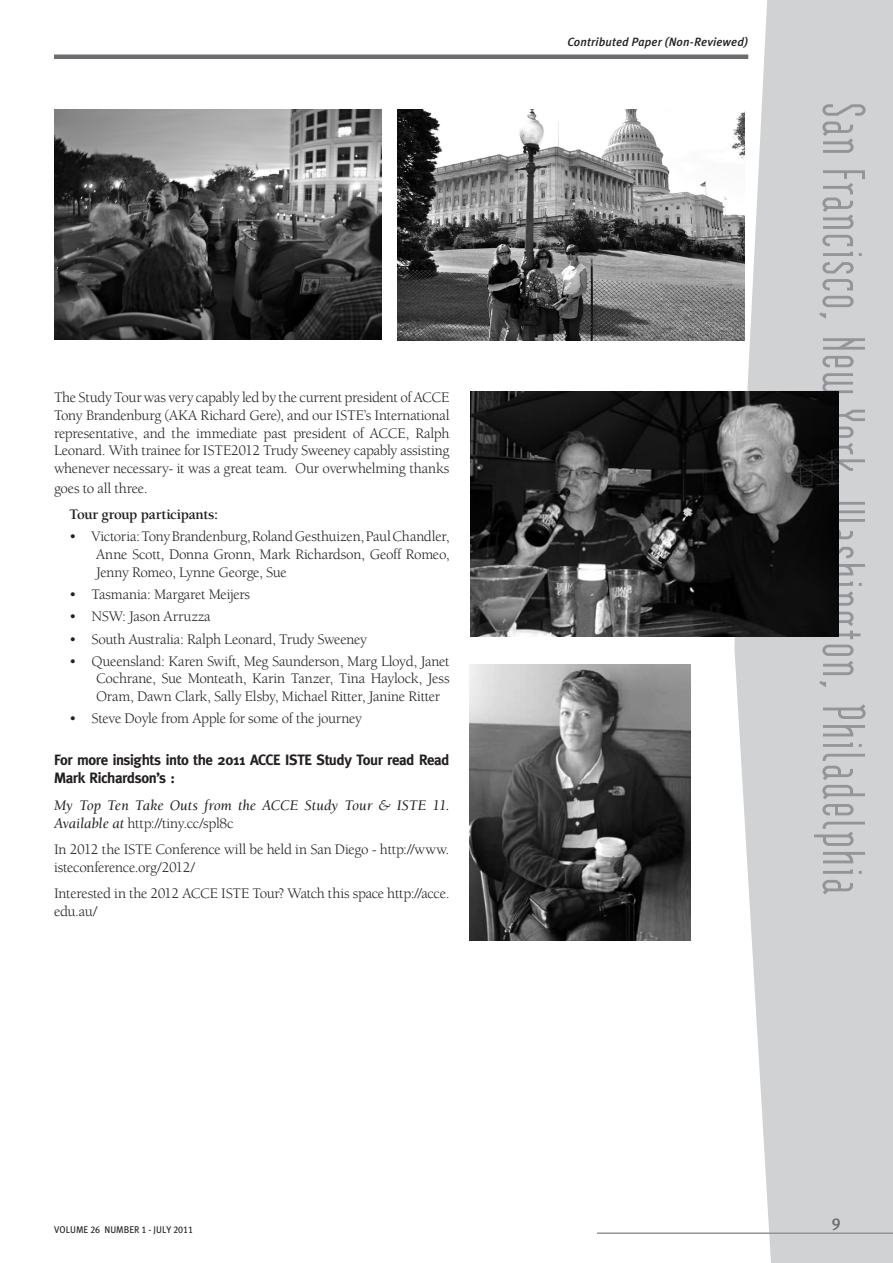
<style>
.page{position:relative;width:893px;height:1263px;background:#fff}
.page>*{position:absolute;margin:0;border:0;box-sizing:border-box;transform-origin:0 0}
.Side_panel_text{font:72px "Modula";letter-spacing:.02em;color:#939598;scale:.95 1}
.t1{font:500 16.5px "Meta Plus";color:#6c6d70}
.Body_copy_-_normal{font:15px/17.9px "Berkeley";letter-spacing:-.02em;color:#231f20}
.Bullet_text{font:15px/17.9px "Berkeley";letter-spacing:-.02em;color:#231f20;text-align:justify}
.Body_copy_-_normal-2{font:italic 15px/17.9px "Berkeley";color:#231f20}
.Body_copy_-_normal-3{font:700 15px/17.9px "Meta";letter-spacing:-.025em;color:#231f20}
.Bullet_text-2{font:700 15px "Berkeley";letter-spacing:-.02em;color:#231f20}
.t2{font:italic 500 12px "Meta Plus";letter-spacing:.01em;color:#231f20}
.t3{font:9.75px "Meta Plus Book Caps";color:#231f20;scale:.95 1}
.s1{font-style:normal}
</style>
<div class="page">
<svg style="left:734px;top:0;width:159px;height:1263px;background:#d5d6d8"></svg>
<img style="left:54px;top:110px;width:327px;height:230px">
<img style="left:397px;top:110px;width:347px;height:230px">
<img style="left:469px;top:665px;width:222px;height:276px">
<img style="left:471px;top:391px;width:368px;height:245px">
<hr style="left:597px;top:1232px;width:296px;height:2px;background:#939598">
<div style="left:54px;top:54px;width:694px;height:5px;background:#6c6d70"></div>
<p class="Body_copy_-_normal" style="left:54px;top:388px;width:397px;text-align:justify">The Study Tour was very capably led by the current president of ACCE Tony Brandenburg (AKA Richard Gere), and our ISTE’s International representative, and the immediate past president of ACCE, Ralph Leonard. With trainee for ISTE2012 Trudy Sweeney capably assisting whenever necessary- it was a great team. Our overwhelming thanks</p>
<p class="Body_copy_-_normal" style="left:54px;top:480px;width:95px">goes to all three.</p>
<p class="Bullet_text-2" style="left:69px;top:507px;width:151px">Tour group participants:</p>
<p class="Bullet_text" style="left:96px;top:528px;width:355px;text-indent:-27px">• Victoria: Tony Brandenburg, Roland Gesthuizen, Paul Chandler, Anne Scott, Donna Gronn, Mark Richardson, Geoff Romeo, Jenny Romeo, Lynne George, Sue</p>
<p class="Bullet_text" style="left:69px;top:586px;width:183px">• Tasmania: Margaret Meijers</p>
<p class="Bullet_text" style="left:69px;top:608px;width:143px">• NSW: Jason Arruzza</p>
<p class="Bullet_text" style="left:69px;top:630px;width:300px">• South Australia: Ralph Leonard, Trudy Sweeney</p>
<p class="Bullet_text" style="left:96px;top:652px;width:355px;text-indent:-27px">• Queensland: Karen Swift, Meg Saunderson, Marg Lloyd, Janet Cochrane, Sue Monteath, Karin Tanzer, Tina Haylock, Jess Oram, Dawn Clark, Sally Elsby, Michael Ritter, Janine Ritter</p>
<p class="Bullet_text" style="left:69px;top:710px;width:295px">• Steve Doyle from Apple for some of the journey</p>
<p class="Body_copy_-_normal-3" style="left:54px;top:751px;width:397px">For more insights into the 2011 ACCE ISTE Study Tour read Read<br>Mark Richardson’s :</p>
<p class="Body_copy_-_normal-2" style="left:54px;top:796px;width:397px">My Top Ten Take Outs from the ACCE Study Tour &amp; ISTE 11.<br>Available at <span class="s1">http://tiny.cc/spl8c</span></p>
<p class="Body_copy_-_normal" style="left:54px;top:840px;width:397px">In 2012 the ISTE Conference will be held in San Diego - http://www. isteconference.org/2012/</p>
<p class="Body_copy_-_normal" style="left:54px;top:885px;width:397px">Interested in the 2012 ACCE ISTE Tour? Watch this space http://acce. edu.au/</p>
<p class="t2" style="left:567px;top:35px;width:182px">Contributed Paper (Non-Reviewed)</p>
<p class="Side_panel_text" style="left:874px;top:102px;width:836px;rotate:90deg">San Francisco, New York, Washington, Philadelphia</p>
<p class="t3" style="left:54px;top:1224px;width:148px">VOLUME 26 NUMBER 1 - JULY 2011</p>
<p class="t1" style="left:832px;top:1211px;width:11px">9</p>
</div>
